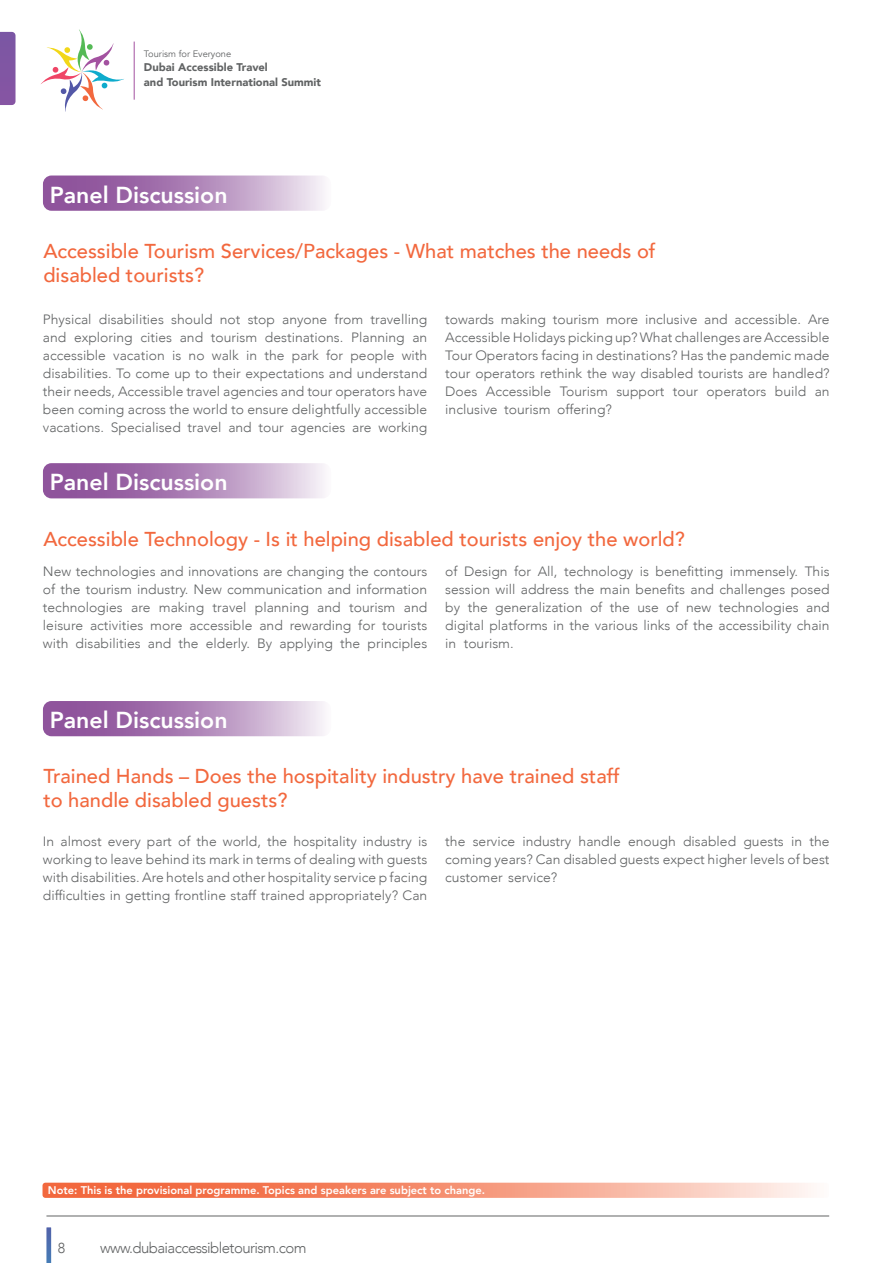
<style>
.page{position:relative;width:893px;height:1263px;background:#fff}
.page>*{position:absolute;margin:0;border:0;box-sizing:border-box;transform-origin:0 0}
.t1{font:800 23.1px "Avenir";color:#fff}
.t2{font:500 20.1px/23.9px "Avenir";color:#f2683e}
.t3{font:300 15px "Avenir";letter-spacing:-.04em;color:#616364}
.t4{font:300 14.4px "Avenir";color:#616364}
.t5{font:300 13.5px/18px "Avenir";color:#616364;text-align:justify}
.t6{font:800 11.1px "Avenir";color:#fff}
.t7{font:900 11.1px/14.1px "Avenir";color:#616364}
.t8{font:9.3px "Avenir";color:#616364}
</style>
<div class="page">
<hr style="left:46px;top:1216px;width:783px;height:1px;background:#616364">
<svg style="left:46px;top:1227px;width:5px;height:36px"></svg>
<svg style="left:0;top:32px;width:16px;height:73px"></svg>
<svg style="left:41px;top:29px;width:83px;height:83px"></svg>
<hr style="left:134px;top:42px;width:1px;height:58px;background:#a352a0">
<svg style="left:43px;top:176px;width:288px;height:35px;background:#b38cbc"></svg>
<svg style="left:43px;top:463px;width:288px;height:35px;background:#b38cbc"></svg>
<svg style="left:43px;top:701px;width:288px;height:35px;background:#b38bbc"></svg>
<svg style="left:43px;top:1183px;width:786px;height:15px;background:#f59a7e"></svg>
<p class="t8" style="left:144px;top:49px;width:89px">Tourism for Everyone</p>
<p class="t7" style="left:144px;top:60px;width:179px">Dubai Accessible Travel<br>and Tourism International Summit</p>
<h1 class="t1" style="left:50px;top:177px;width:179px">Panel Discussion</h1>
<h2 class="t2" style="left:43px;top:238px;width:614px">Accessible Tourism Services/Packages - What matches the needs of disabled tourists?</h2>
<p class="t5" style="left:43px;top:310px;width:386px">Physical disabilities should not stop anyone from travelling and exploring cities and tourism destinations. Planning an accessible vacation is no walk in the park for people with disabilities. To come up to their expectations and understand their needs, Accessible travel agencies and tour operators have been coming across the world to ensure delightfully accessible vacations. Specialised travel and tour agencies are working</p>
<p class="t5" style="left:445px;top:310px;width:386px">towards making tourism more inclusive and accessible. Are Accessible Holidays picking up? What challenges are Accessible Tour Operators facing in destinations? Has the pandemic made tour operators rethink the way disabled tourists are handled?<br>Does Accessible Tourism support tour operators build an inclusive tourism offering?</p>
<h1 class="t1" style="left:50px;top:464px;width:179px">Panel Discussion</h1>
<h2 class="t2" style="left:43px;top:525px;width:643px">Accessible Technology - Is it helping disabled tourists enjoy the world?</h2>
<p class="t5" style="left:43px;top:562px;width:386px">New technologies and innovations are changing the contours of the tourism industry. New communication and information technologies are making travel planning and tourism and leisure activities more accessible and rewarding for tourists with disabilities and the elderly. By applying the principles</p>
<p class="t5" style="left:445px;top:562px;width:386px">of Design for All, technology is benefitting immensely. This session will address the main benefits and challenges posed by the generalization of the use of new technologies and digital platforms in the various links of the accessibility chain in tourism.</p>
<h1 class="t1" style="left:50px;top:702px;width:179px">Panel Discussion</h1>
<h2 class="t2" style="left:43px;top:763px;width:578px">Trained Hands – Does the hospitality industry have trained staff to handle disabled guests?</h2>
<p class="t5" style="left:43px;top:832px;width:386px">In almost every part of the world, the hospitality industry is working to leave behind its mark in terms of dealing with guests with disabilities. Are hotels and other hospitality service p facing difficulties in getting frontline staff trained appropriately? Can</p>
<p class="t5" style="left:445px;top:832px;width:386px">the service industry handle enough disabled guests in the coming years? Can disabled guests expect higher levels of best customer service?</p>
<p class="t6" style="left:48px;top:1181px;width:439px">Note: This is the provisional programme. Topics and speakers are subject to change.</p>
<p class="t4" style="left:58px;top:1239px;width:9px">8</p>
<p class="t3" style="left:100px;top:1239px;width:208px">www.dubaiaccessibletourism.com</p>
</div>
